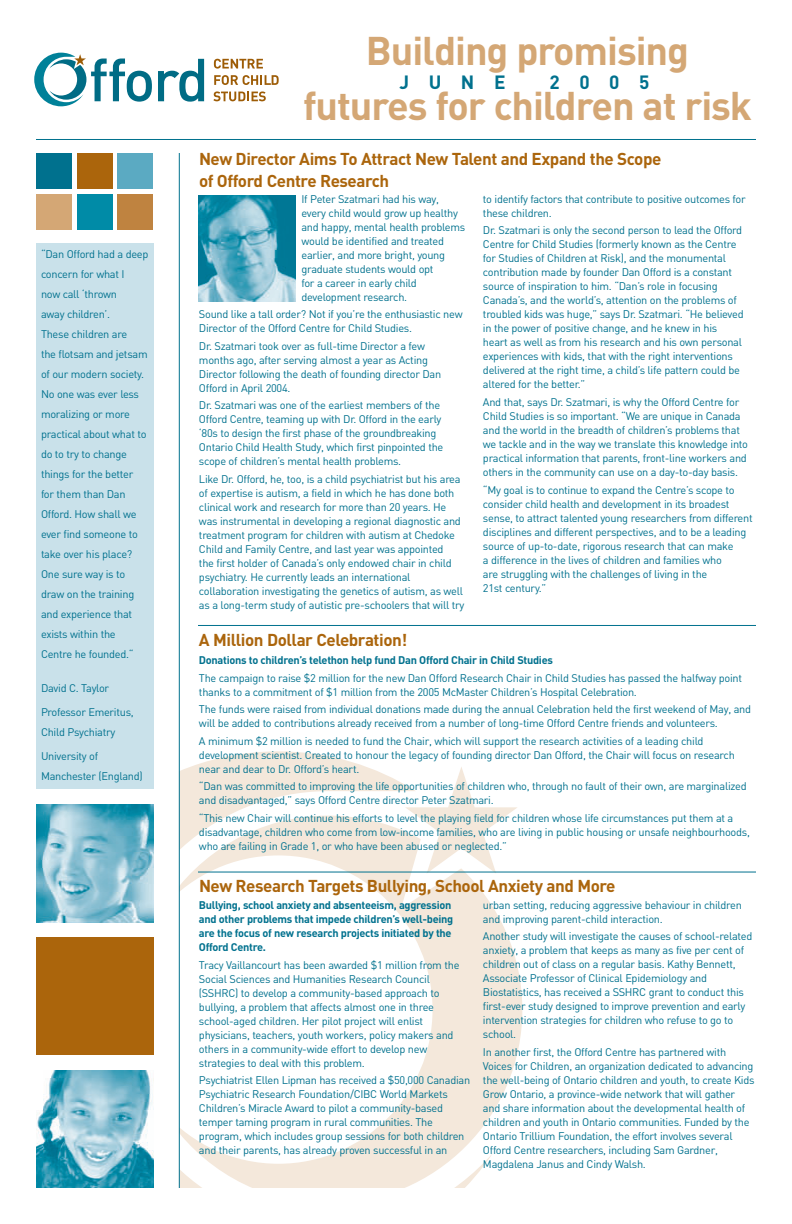
<style>
.page{position:relative;width:792px;height:1224px;background:#fff}
.page>*{position:absolute;margin:0;border:0;box-sizing:border-box;transform-origin:0 0}
.t1{font:700 39.6px/55.4px "DIN";letter-spacing:-.025em;color:#d4a775;text-align:center}
.t2{font:700 19px "DIN";letter-spacing:1.03em;color:#00718e}
.t3{font:700 17px/21.8px "DIN";letter-spacing:-.025em;color:#ab650c}
.t4{font:11px/14px "DIN";letter-spacing:-.025em;color:#00718e}
.t5{font:700 11px/14px "DIN";letter-spacing:-.025em;color:#00718e}
</style>
<div class="page">
<svg style="left:494px;top:871px;width:28px;height:239px;fill:#f4e8db"></svg>
<svg style="left:494px;top:807px;width:24px;height:67px"></svg>
<svg style="left:180px;top:751px;width:314px;height:437px"></svg>
<svg style="left:158px;top:59px;width:46px;height:43px"></svg>
<svg style="left:34px;top:53px;width:118px;height:53px"></svg>
<svg style="left:214px;top:59px;width:49px;height:10px"></svg>
<svg style="left:214px;top:75px;width:65px;height:10px"></svg>
<svg style="left:213px;top:91px;width:53px;height:10px"></svg>
<div style="left:36px;top:938px;width:118px;height:117px;background:#ab650c"></div>
<img style="left:36px;top:805px;width:118px;height:117px">
<img style="left:36px;top:1070px;width:118px;height:118px">
<hr style="left:179px;top:153px;width:1px;height:1035px;background:#00718e">
<div style="left:36px;top:243px;width:118px;height:546px;background:#c9e1ea"></div>
<hr style="left:198px;top:625px;width:558px;height:1px;background:#00718e">
<hr style="left:198px;top:872px;width:558px;height:1px;background:#00718e">
<div style="left:36px;top:153px;width:35px;height:35px;background:#00718e"></div>
<div style="left:77px;top:153px;width:35px;height:35px;background:#ab650c"></div>
<div style="left:118px;top:153px;width:35px;height:35px;background:#5baac2"></div>
<div style="left:36px;top:194px;width:35px;height:36px;background:#d4a775"></div>
<div style="left:77px;top:194px;width:35px;height:36px;background:#008ba7"></div>
<div style="left:118px;top:194px;width:35px;height:36px;background:#bf8340"></div>
<hr style="left:36px;top:139px;width:720px;height:1px;background:#00718e">
<img style="left:198px;top:195px;width:97px;height:107px">
<p class="t4" style="left:41px;top:246px;width:109px;line-height:20px">“Dan Offord had a deep concern for what I<br>now call ‘thrown<br>away children’.<br>These children are<br>the flotsam and jetsam of our modern society.<br>No one was ever less moralizing or more practical about what to do to try to change things for the better for them than Dan<br>Offord. How shall we ever find someone to take over his place?<br>One sure way is to draw on the training and experience that exists within the<br>Centre he founded.“</p>
<p class="t4" style="left:41px;top:678px;width:94px;line-height:23.6px">David C. Taylor<br>Professor Emeritus,</p>
<p class="t4" style="left:41px;top:722px;width:76px;line-height:23.6px">Child Psychiatry<br>University of</p>
<p class="t4" style="left:41px;top:770px;width:103px">Manchester (England)</p>
<h1 class="t1" style="left:303px;top:26px;width:451px">Building promising futures for children at risk</h1>
<h2 class="t2" style="left:399px;top:75px;width:108px">JUNE</h2>
<h2 class="t2" style="left:550px;top:75px;width:101px">2005</h2>
<h3 class="t3" style="left:199px;top:149px;width:464px">New Director Aims To Attract New Talent and Expand the Scope of Offord Centre Research</h3>
<p class="t4" style="left:301px;top:193px;width:165px">If Peter Szatmari had his way, every child would grow up healthy and happy, mental health problems would be identified and treated earlier, and more bright, young graduate students would opt<br>for a career in early child development research.</p>
<p class="t4" style="left:199px;top:309px;width:265px">Sound like a tall order? Not if you’re the enthusiastic new<br>Director of the Offord Centre for Child Studies.</p>
<p class="t4" style="left:199px;top:340px;width:244px">Dr. Szatmari took over as full-time Director a few months ago, after serving almost a year as Acting Director following the death of founding director Dan Offord in April 2004.</p>
<p class="t4" style="left:199px;top:400px;width:246px">Dr. Szatmari was one of the earliest members of the Offord Centre, teaming up with Dr. Offord in the early ‘80s to design the first phase of the groundbreaking Ontario Child Health Study, which first pinpointed the scope of children’s mental health problems.</p>
<p class="t4" style="left:199px;top:473px;width:267px">Like Dr. Offord, he, too, is a child psychiatrist but his area of expertise is autism, a field in which he has done both clinical work and research for more than 20 years. He was instrumental in developing a regional diagnostic and treatment program for children with autism at Chedoke Child and Family Centre, and last year was appointed<br>the first holder of Canada’s only endowed chair in child psychiatry. He currently leads an international collaboration investigating the genetics of autism, as well as a long-term study of autistic pre-schoolers that will try</p>
<p class="t4" style="left:483px;top:193px;width:264px">to identify factors that contribute to positive outcomes for these children.</p>
<p class="t4" style="left:483px;top:225px;width:262px">Dr. Szatmari is only the second person to lead the Offord Centre for Child Studies (formerly known as the Centre for Studies of Children at Risk), and the monumental contribution made by founder Dan Offord is a constant source of inspiration to him. “Dan’s role in focusing Canada’s, and the world’s, attention on the problems of troubled kids was huge,” says Dr. Szatmari. “He believed in the power of positive change, and he knew in his heart as well as from his research and his own personal experiences with kids, that with the right interventions delivered at the right time, a child’s life pattern could be altered for the better.”</p>
<p class="t4" style="left:483px;top:396px;width:267px">And that, says Dr. Szatmari, is why the Offord Centre for Child Studies is so important. “We are unique in Canada and the world in the breadth of children’s problems that we tackle and in the way we translate this knowledge into practical information that parents, front-line workers and others in the community can use on a day-to-day basis.</p>
<p class="t4" style="left:483px;top:484px;width:271px">“My goal is to continue to expand the Centre’s scope to consider child health and development in its broadest sense, to attract talented young researchers from different disciplines and different perspectives, and to be a leading source of up-to-date, rigorous research that can make<br>a difference in the lives of children and families who<br>are struggling with the challenges of living in the<br>21st century.”</p>
<h3 class="t3" style="left:199px;top:631px;width:210px">A Million Dollar Celebration!</h3>
<p class="t5" style="left:199px;top:654px;width:355px">Donations to children’s telethon help fund Dan Offord Chair in Child Studies</p>
<p class="t4" style="left:199px;top:672px;width:545px">The campaign to raise $2 million for the new Dan Offord Research Chair in Child Studies has passed the halfway point thanks to a commitment of $1 million from the 2005 McMaster Children’s Hospital Celebration.</p>
<p class="t4" style="left:199px;top:703px;width:554px">The funds were raised from individual donations made during the annual Celebration held the first weekend of May, and will be added to contributions already received from a number of long-time Offord Centre friends and volunteers.</p>
<p class="t4" style="left:199px;top:735px;width:537px">A minimum $2 million is needed to fund the Chair, which will support the research activities of a leading child development scientist. Created to honour the legacy of founding director Dan Offord, the Chair will focus on research near and dear to Dr. Offord’s heart.</p>
<p class="t4" style="left:199px;top:781px;width:549px">“Dan was committed to improving the life opportunities of children who, through no fault of their own, are marginalized and disadvantaged,” says Offord Centre director Peter Szatmari.</p>
<p class="t4" style="left:199px;top:812px;width:552px">“This new Chair will continue his efforts to level the playing field for children whose life circumstances put them at a disadvantage, children who come from low-income families, who are living in public housing or unsafe neighbourhoods, who are failing in Grade 1, or who have been abused or neglected.”</p>
<h3 class="t3" style="left:199px;top:877px;width:418px">New Research Targets Bullying, School Anxiety and More</h3>
<p class="t5" style="left:199px;top:899px;width:256px">Bullying, school anxiety and absenteeism, aggression and other problems that impede children’s well-being are the focus of new research projects initiated by the Offord Centre.</p>
<p class="t4" style="left:199px;top:959px;width:262px">Tracy Vaillancourt has been awarded $1 million from the Social Sciences and Humanities Research Council (SSHRC) to develop a community-based approach to bullying, a problem that affects almost one in three school-aged children. Her pilot project will enlist physicians, teachers, youth workers, policy makers and others in a community-wide effort to develop new strategies to deal with this problem.</p>
<p class="t4" style="left:199px;top:1075px;width:273px">Psychiatrist Ellen Lipman has received a $50,000 Canadian Psychiatric Research Foundation/CIBC World Markets Children’s Miracle Award to pilot a community-based temper taming program in rural communities. The program, which includes group sessions for both children and their parents, has already proven successful in an</p>
<p class="t4" style="left:483px;top:899px;width:260px">urban setting, reducing aggressive behaviour in children and improving parent-child interaction.</p>
<p class="t4" style="left:483px;top:931px;width:271px">Another study will investigate the causes of school-related anxiety, a problem that keeps as many as five per cent of children out of class on a regular basis. Kathy Bennett, Associate Professor of Clinical Epidemiology and Biostatistics, has received a SSHRC grant to conduct this first-ever study designed to improve prevention and early intervention strategies for children who refuse to go to school.</p>
<p class="t4" style="left:483px;top:1046px;width:273px">In another first, the Offord Centre has partnered with Voices for Children, an organization dedicated to advancing the well-being of Ontario children and youth, to create Kids Grow Ontario, a province-wide network that will gather and share information about the developmental health of children and youth in Ontario communities. Funded by the Ontario Trillium Foundation, the effort involves several Offord Centre researchers, including Sam Gardner, Magdalena Janus and Cindy Walsh.</p>
</div>
